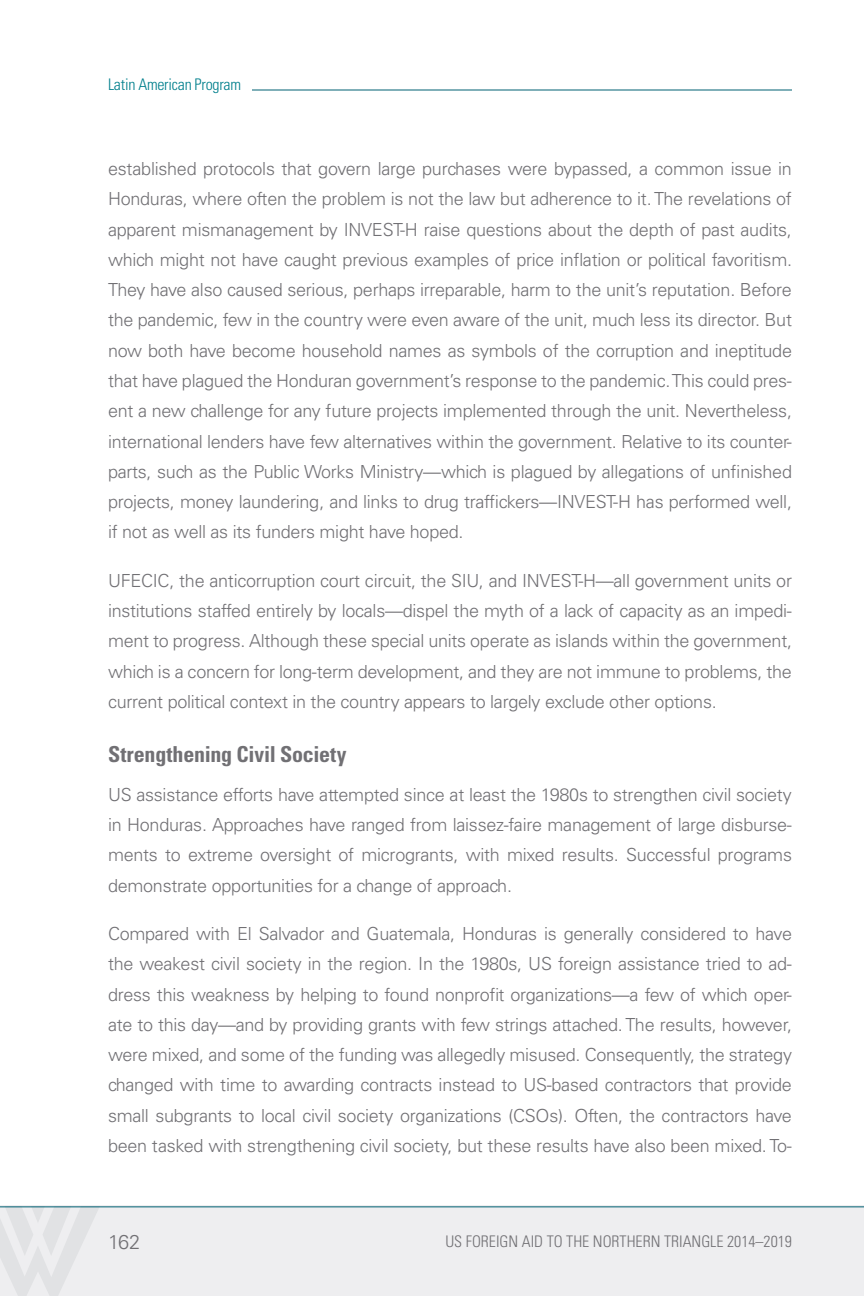
<style>
.page{position:relative;width:864px;height:1296px;background:#fff}
.page>*{position:absolute;margin:0;border:0;box-sizing:border-box;transform-origin:0 0}
.Subhead{font:700 condensed 22px "Univers LT Std";letter-spacing:-.01em;color:#717074}
.t1{font:300 20px "Univers LT Std";color:#717074}
.body{font:300 18px/30.2px "Univers LT Std";letter-spacing:-.015em;color:#717074;text-align:justify}
.t2{font:300 condensed 16px "Univers LT Std";color:#717074}
.t3{font:300 condensed 16px "Univers LT Std";letter-spacing:-.015em;color:#007f8c}
</style>
<div class="page">
<div style="left:0;top:1205px;width:864px;height:91px;background:#eeeef0"></div>
<svg style="left:0;top:1207px;width:100px;height:89px"></svg>
<hr style="left:0;top:1206px;width:864px;height:1px;background:#006072">
<hr style="left:252px;top:90px;width:540px;height:1px;background:#006072">
<p class="t3" style="left:108px;top:75px;width:135px">Latin American Program</p>
<p class="body" style="left:108px;top:154px;width:686px">established protocols that govern large purchases were bypassed, a common issue in Honduras, where often the problem is not the law but adherence to it. The revelations of apparent mismanagement by INVEST-H raise questions about the depth of past audits, which might not have caught previous examples of price inflation or political favoritism.<br>They have also caused serious, perhaps irreparable, harm to the unit’s reputation. Before the pandemic, few in the country were even aware of the unit, much less its director. But now both have become household names as symbols of the corruption and ineptitude that have plagued the Honduran government’s response to the pandemic. This could pres&shy;ent a new challenge for any future projects implemented through the unit. Nevertheless, international lenders have few alternatives within the government. Relative to its counter&shy;parts, such as the Public Works Ministry—which is plagued by allegations of unfinished projects, money laundering, and links to drug traffickers—INVEST-H has performed well, if not as well as its funders might have hoped.</p>
<p class="body" style="left:108px;top:565px;width:686px">UFECIC, the anticorruption court circuit, the SIU, and INVEST-H—all government units or institutions staffed entirely by locals—dispel the myth of a lack of capacity as an impedi&shy;ment to progress. Although these special units operate as islands within the government, which is a concern for long-term development, and they are not immune to problems, the current political context in the country appears to largely exclude other options.</p>
<p class="Subhead" style="left:108px;top:740px;width:240px">Strengthening Civil Society</p>
<p class="body" style="left:108px;top:779px;width:686px">US assistance efforts have attempted since at least the 1980s to strengthen civil society in Honduras. Approaches have ranged from laissez-faire management of large disburse&shy;ments to extreme oversight of microgrants, with mixed results. Successful programs demonstrate opportunities for a change of approach.</p>
<p class="body" style="left:108px;top:919px;width:686px">Compared with El Salvador and Guatemala, Honduras is generally considered to have the weakest civil society in the region. In the 1980s, US foreign assistance tried to ad&shy;dress this weakness by helping to found nonprofit organizations—a few of which oper&shy;ate to this day—and by providing grants with few strings attached. The results, however, were mixed, and some of the funding was allegedly misused. Consequently, the strategy changed with time to awarding contracts instead to US-based contractors that provide small subgrants to local civil society organizations (CSOs). Often, the contractors have been tasked with strengthening civil society, but these results have also been mixed. To-</p>
<p class="t1" style="left:108px;top:1229px;width:34px">162</p>
<p class="t2" style="left:445px;top:1232px;width:348px">US FOREIGN AID TO THE NORTHERN TRIANGLE 2014–2019</p>
</div>
